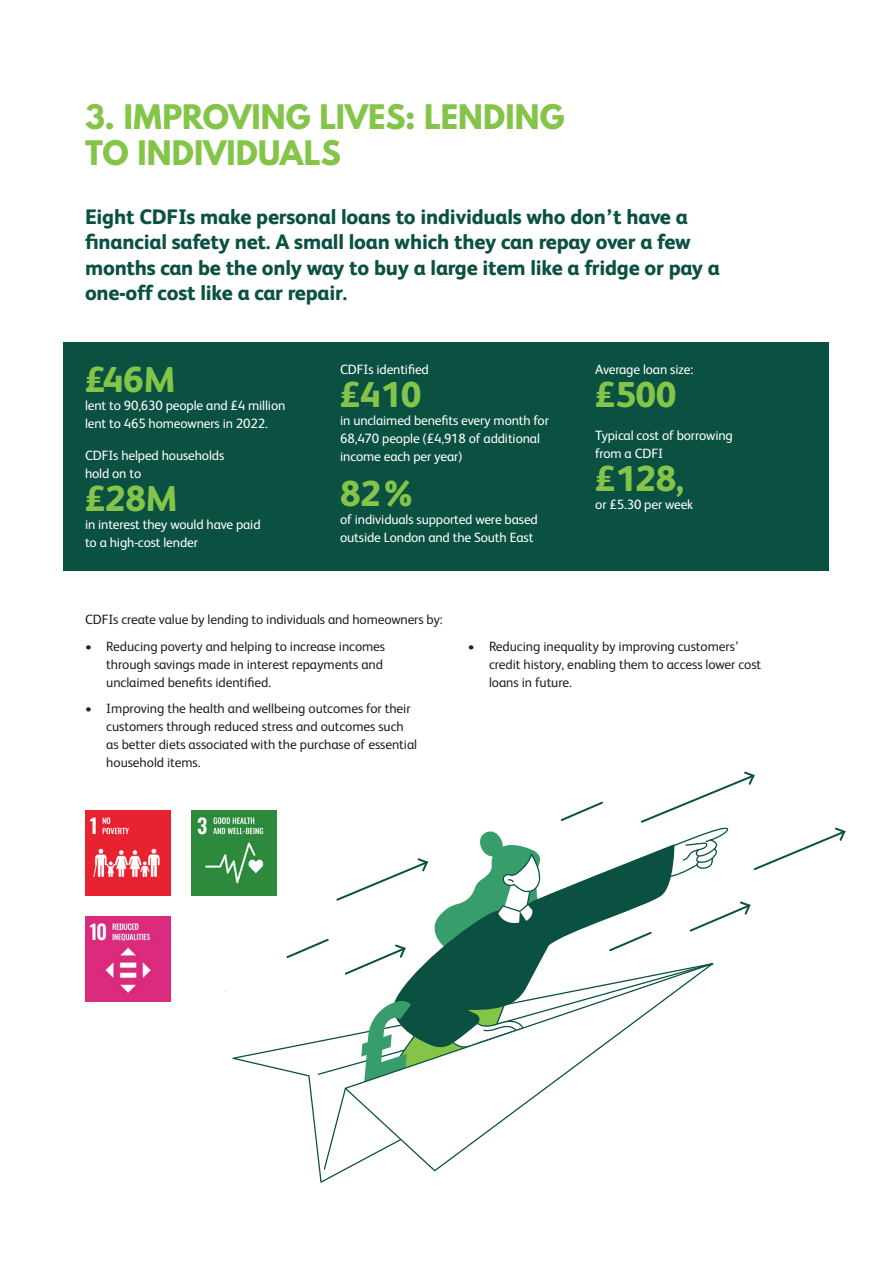
<style>
.page{position:relative;width:893px;height:1263px;background:#fff}
.page>*{position:absolute;margin:0;border:0;box-sizing:border-box;transform-origin:0 0}
.BODY{font:800 36px "FS Albert";letter-spacing:-.01em;color:#83c449}
.SMALL_PAGE_HEADER{font:700 30px/36px "League Spartan";letter-spacing:.005em;color:#83c449}
.INTRO{font:800 21px/25.5px "FS Albert";letter-spacing:-.01em;color:#0b5142}
.BULLETS{font:13.5px/18px "FS Albert";letter-spacing:-.005em;color:#231f20}
.BODY-2{font:13.5px/18px "FS Albert";letter-spacing:-.01em;color:#fff}
.BODY-3{font:13.5px "FS Albert";letter-spacing:-.01em;color:#231f20}
</style>
<div class="page">
<div style="left:64px;top:343px;width:765px;height:228px;background:#0b5142"></div>
<img style="left:191px;top:810px;width:85px;height:85px">
<img style="left:85px;top:917px;width:85px;height:85px">
<img style="left:85px;top:810px;width:85px;height:85px">
<svg style="left:285px;top:771px;width:561px;height:399px"></svg>
<p class="SMALL_PAGE_HEADER" style="left:85px;top:98px;width:481px">3. IMPROVING LIVES: LENDING<br>TO INDIVIDUALS</p>
<p class="INTRO" style="left:85px;top:203px;width:636px">Eight CDFIs make personal loans to individuals who don’t have a financial safety net. A small loan which they can repay over a few months can be the only way to buy a large item like a fridge or pay a one-off cost like a car repair.</p>
<p class="BODY" style="left:85px;top:353px;width:92px">£46M</p>
<p class="BODY-2" style="left:85px;top:395px;width:202px">lent to 90,630 people and £4 million lent to 465 homeowners in 2022.</p>
<p class="BODY-2" style="left:85px;top:446px;width:141px">CDFIs helped households hold on to</p>
<p class="BODY" style="left:85px;top:473px;width:94px">£28M</p>
<p class="BODY-2" style="left:85px;top:515px;width:177px">in interest they would have paid to a high-cost lender</p>
<p class="BODY-2" style="left:340px;top:360px;width:90px">CDFIs identified</p>
<p class="BODY" style="left:340px;top:369px;width:82px">£410</p>
<p class="BODY-2" style="left:340px;top:411px;width:210px">in unclaimed benefits every month for<br>68,470 people (£4,918 of additional income each per year)</p>
<p class="BODY" style="left:340px;top:467px;width:78px">82%</p>
<p class="BODY-2" style="left:340px;top:510px;width:199px">of individuals supported were based outside London and the South East</p>
<p class="BODY-2" style="left:595px;top:360px;width:99px">Average loan size:</p>
<p class="BODY" style="left:595px;top:369px;width:82px">£500</p>
<p class="BODY-2" style="left:595px;top:426px;width:139px">Typical cost of borrowing from a CDFI</p>
<p class="BODY" style="left:595px;top:452px;width:90px">£128,</p>
<p class="BODY-2" style="left:595px;top:495px;width:99px">or £5.30 per week</p>
<p class="BODY-3" style="left:85px;top:611px;width:359px">CDFIs create value by lending to individuals and homeowners by:</p>
<p class="BULLETS" style="left:106px;top:636px;width:280px;text-indent:-21px">• Reducing poverty and helping to increase incomes through savings made in interest repayments and unclaimed benefits identified.</p>
<p class="BULLETS" style="left:106px;top:699px;width:312px;text-indent:-21px">• Improving the health and wellbeing outcomes for their customers through reduced stress and outcomes such as better diets associated with the purchase of essential household items.</p>
<p class="BULLETS" style="left:489px;top:636px;width:274px;text-indent:-21px">• Reducing inequality by improving customers’ credit history, enabling them to access lower cost loans in future.</p>
</div>
